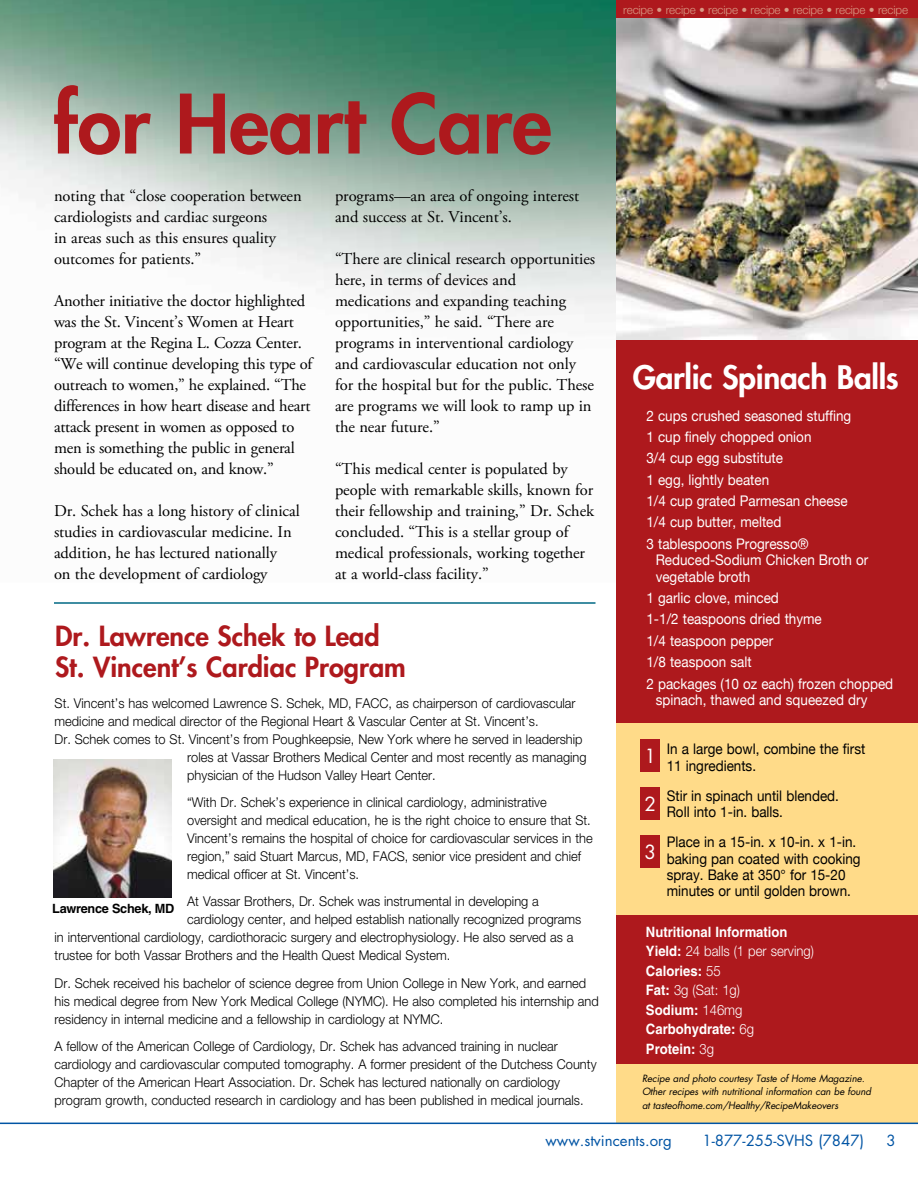
<style>
.page{position:relative;width:918px;height:1188px;background:#fff}
.page>*{position:absolute;margin:0;border:0;box-sizing:border-box;transform-origin:0 0}
.t1{font:800 79.5px "Futura";color:#ae191d}
.t2{font:800 31.5px "Futura";letter-spacing:-.01em;color:#fff}
.t3{font:800 27px/31.5px "Futura";color:#ae191d}
.t4{font:18.9px "Futura";color:#fff}
.t5{font:16.5px/21px "Adobe Garamond Pro";letter-spacing:-.005em;color:#000}
.t6{font:15px "Futura";color:#0054a4}
.t7{font:14.7px/21.3px "Helvetica Neue";color:#fff;scale:.92 1}
.t8{font:14.7px/16.5px "Helvetica Neue";color:#000;scale:.92 1}
.t9{font:700 14.25px/19.5px "Helvetica";color:#fff;scale:.92 1}
.t10{font:300 14.25px "Helvetica Neue";color:#fff;scale:.92 1}
.t11{font:300 13.5px/18px "Helvetica Neue";color:#000;scale:.95 1}
.t12{font:700 12.75px "Helvetica";letter-spacing:-.025em;color:#000}
.t13{font:300 11.7px "Helvetica Neue";letter-spacing:-.01em;color:#d89984}
.t14{font:italic 9.75px/13.5px "Futura";letter-spacing:-.01em;color:#000}
.s1{font-family:"Helvetica";font-weight:700}
.s2{font-family:"Helvetica Neue";font-weight:300}
</style>
<div class="page">
<img style="left:0;top:0;width:638px;height:314px">
<div style="left:616px;top:670px;width:302px;height:452px;background:#ffdb89"></div>
<div style="left:616px;top:915px;width:302px;height:149px;background:#ae191d"></div>
<div style="left:616px;top:0;width:302px;height:18px;background:#ae191d"></div>
<div style="left:616px;top:330px;width:302px;height:392px;background:#ae191d"></div>
<img style="left:616px;top:19px;width:302px;height:321px">
<img style="left:53px;top:760px;width:118px;height:137px">
<div style="left:641px;top:740px;width:19px;height:32px;background:#ae191d"></div>
<div style="left:641px;top:787px;width:19px;height:33px;background:#ae191d"></div>
<div style="left:641px;top:835px;width:19px;height:32px;background:#ae191d"></div>
<hr style="left:54px;top:602px;width:542px;height:2px;background:#006884">
<hr style="left:0;top:1123px;width:918px;height:1px;background:#0054a4">
<p class="t13" style="left:623px;top:2px;width:286px">recipe • recipe • recipe • recipe • recipe • recipe • recipe</p>
<h1 class="t1" style="left:54px;top:74px;width:500px">for Heart Care</h1>
<p class="t5" style="left:335px;top:186px;width:246px">programs—an area of ongoing interest and success at St. Vincent’s.</p>
<p class="t5" style="left:335px;top:249px;width:262px">“There are clinical research opportunities here, in terms of devices and medications and expanding teaching opportunities,” he said. “There are programs in interventional cardiology and cardiovascular education not only for the hospital but for the public. These are programs we will look to ramp up in the near future.”</p>
<p class="t5" style="left:335px;top:459px;width:261px">“This medical center is populated by people with remarkable skills, known for their fellowship and training,” Dr. Schek concluded. “This is a stellar group of medical professionals, working together at a world-class facility.”</p>
<p class="t5" style="left:54px;top:186px;width:249px">noting that “close cooperation between cardiologists and cardiac surgeons<br>in areas such as this ensures quality outcomes for patients.”</p>
<p class="t5" style="left:54px;top:291px;width:260px">Another initiative the doctor highlighted was the St. Vincent’s Women at Heart program at the Regina L. Cozza Center. “We will continue developing this type of outreach to women,” he explained. “The differences in how heart disease and heart attack present in women as opposed to men is something the public in general should be educated on, and know.”</p>
<p class="t5" style="left:54px;top:501px;width:247px">Dr. Schek has a long history of clinical studies in cardiovascular medicine. In addition, he has lectured nationally<br>on the development of cardiology</p>
<h3 class="t3" style="left:55px;top:620px;width:352px">Dr. Lawrence Schek to Lead<br>St. Vincent’s Cardiac Program</h3>
<p class="t11" style="left:55px;top:694px;width:550px">St. Vincent’s has welcomed Lawrence S. Schek, MD, FACC, as chairperson of cardiovascular</p>
<p class="t11" style="left:55px;top:712px;width:511px">medicine and medical director of the Regional Heart &amp; Vascular Center at St. Vincent’s.</p>
<p class="t11" style="left:55px;top:730px;width:557px">Dr. Schek comes to St. Vincent’s from Poughkeepsie, New York where he served in leadership</p>
<p class="t11" style="left:187px;top:748px;width:422px">roles at Vassar Brothers Medical Center and most recently as managing</p>
<p class="t11" style="left:187px;top:766px;width:263px">physician of the Hudson Valley Heart Center.</p>
<p class="t11" style="left:187px;top:793px;width:428px">“With Dr. Schek’s experience in clinical cardiology, administrative oversight and medical education, he is the right choice to ensure that St.<br>Vincent’s remains the hospital of choice for cardiovascular services in the region,” said Stuart Marcus, MD, FACS, senior vice president and chief medical officer at St. Vincent’s.</p>
<p class="t11" style="left:187px;top:892px;width:372px">At Vassar Brothers, Dr. Schek was instrumental in developing a</p>
<p class="t11" style="left:187px;top:910px;width:417px">cardiology center, and helped establish nationally recognized programs</p>
<p class="t11" style="left:55px;top:928px;width:548px">in interventional cardiology, cardiothoracic surgery and electrophysiology. He also served as a</p>
<p class="t11" style="left:55px;top:946px;width:418px">trustee for both Vassar Brothers and the Health Quest Medical System.</p>
<p class="t11" style="left:55px;top:974px;width:574px">Dr. Schek received his bachelor of science degree from Union College in New York, and earned his medical degree from New York Medical College (NYMC). He also completed his internship and residency in internal medicine and a fellowship in cardiology at NYMC.</p>
<p class="t11" style="left:55px;top:1037px;width:572px">A fellow of the American College of Cardiology, Dr. Schek has advanced training in nuclear cardiology and cardiovascular computed tomography. A former president of the Dutchess County Chapter of the American Heart Association. Dr. Schek has lectured nationally on cardiology program growth, conducted research in cardiology and has been published in medical journals.</p>
<p class="t12" style="left:52px;top:901px;width:124px">Lawrence Schek, MD</p>
<h2 class="t2" style="left:633px;top:357px;width:268px">Garlic Spinach Balls</h2>
<p class="t7" style="left:646px;top:404px;width:224px">2 cups crushed seasoned stuffing<br>1 cup finely chopped onion<br>3/4 cup egg substitute<br>1 egg, lightly beaten<br>1/4 cup grated Parmesan cheese<br>1/4 cup butter, melted<br>3 tablespoons Progresso®</p>
<p class="t7" style="left:656px;top:552px;width:233px;line-height:16.5px">Reduced-Sodium Chicken Broth or vegetable broth</p>
<p class="t7" style="left:646px;top:587px;width:270px">1 garlic clove, minced<br>1-1/2 teaspoons dried thyme<br>1/4 teaspoon pepper<br>1/8 teaspoon salt<br>2 packages (10 oz each) frozen chopped</p>
<p class="t7" style="left:656px;top:689px;width:232px">spinach, thawed and squeezed dry</p>
<h3 class="t4" style="left:644px;top:744px;width:13px">1</h3>
<h3 class="t4" style="left:644px;top:792px;width:13px">2</h3>
<h3 class="t4" style="left:644px;top:840px;width:13px">3</h3>
<p class="t8" style="left:667px;top:740px;width:217px">In a large bowl, combine the first<br>11 ingredients.</p>
<p class="t8" style="left:667px;top:787px;width:189px">Stir in spinach until blended.<br>Roll into 1-in. balls.</p>
<p class="t8" style="left:667px;top:833px;width:212px">Place in a 15-in. x 10-in. x 1-in. baking pan coated with cooking spray. Bake at 350° for 15-20 minutes or until golden brown.</p>
<p class="t9" style="left:646px;top:922px;width:155px">Nutritional Information</p>
<p class="t10" style="left:646px;top:943px;width:184px"><span class="s1">Yield:</span> 24 balls (1 per serving)</p>
<p class="t9" style="left:646px;top:961px;width:83px">Calories: <span class="s2">55</span></p>
<p class="t10" style="left:646px;top:982px;width:104px"><span class="s1">Fat:</span> 3g (Sat: 1g)</p>
<p class="t9" style="left:646px;top:1000px;width:119px">Sodium: <span class="s2">146mg<br></span>Carbohydrate: <span class="s2">6g<br></span>Protein: <span class="s2">3g</span></p>
<p class="t14" style="left:642px;top:1072px;width:231px">Recipe and photo courtesy Taste of Home Magazine.<br>Other recipes with nutritional information can be found at tasteofhome.com/Healthy/RecipeMakeovers</p>
<p class="t6" style="left:546px;top:1131px;width:128px">www.stvincents.org</p>
<p class="t6" style="left:702px;top:1131px;width:163px">1-877-255-SVHS (7847)</p>
<p class="t6" style="left:886px;top:1131px;width:11px">3</p>
</div>
